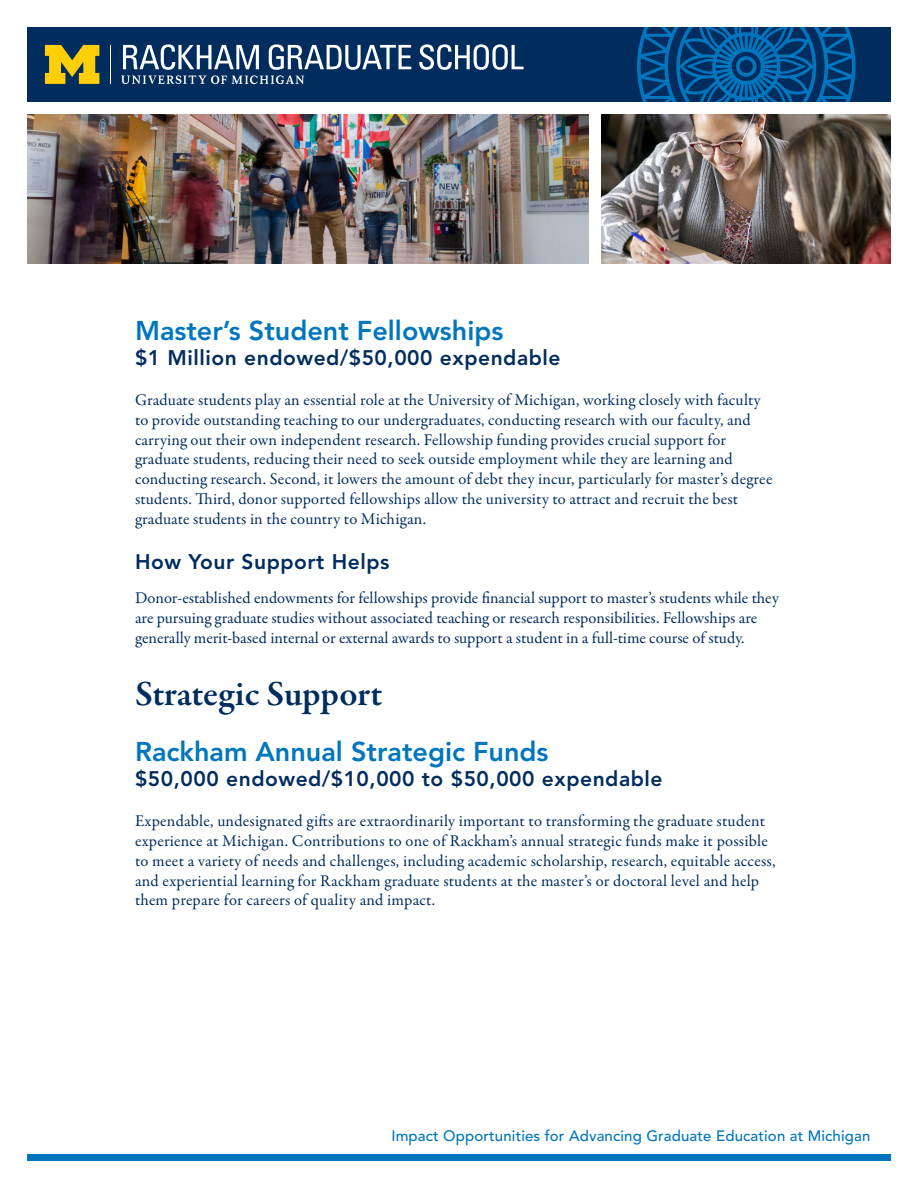
<style>
.page{position:relative;width:918px;height:1188px;background:#fff}
.page>*{position:absolute;margin:0;border:0;box-sizing:border-box;transform-origin:0 0}
.t1{font:600 36px "Garamond Premr Pro";letter-spacing:-.005em;color:#002d5e}
.t2{font:800 27px "Avenir LT Std";color:#0076be}
.t3{font:800 21px "Avenir LT Std";letter-spacing:.025em;color:#002d5e}
.t4{font:16.5px/19.8px "Garamond Premr Pro";letter-spacing:.01em;color:#002d5e}
.t5{font:500 15px "Avenir LT Std";letter-spacing:.01em;color:#0076be}
</style>
<div class="page">
<div style="left:27px;top:1155px;width:864px;height:6px;background:#0076be"></div>
<div style="left:27px;top:27px;width:864px;height:75px;background:#002d5e"></div>
<svg style="left:419px;top:44px;width:105px;height:26px"></svg>
<hr style="left:110px;top:45px;width:1px;height:39px;background:#fff">
<svg style="left:45px;top:45px;width:54px;height:39px"></svg>
<svg style="left:121px;top:44px;width:290px;height:40px"></svg>
<svg style="left:637px;top:27px;width:218px;height:75px"></svg>
<img style="left:27px;top:114px;width:562px;height:150px">
<img style="left:602px;top:114px;width:289px;height:150px">
<p class="t2" style="left:135px;top:315px;width:370px">Master’s Student Fellowships</p>
<p class="t3" style="left:135px;top:346px;width:427px">$1 Million endowed/$50,000 expendable</p>
<p class="t4" style="left:135px;top:390px;width:639px">Graduate students play an essential role at the University of Michigan, working closely with faculty to provide outstanding teaching to our undergraduates, conducting research with our faculty, and carrying out their own independent research. Fellowship funding provides crucial support for graduate students, reducing their need to seek outside employment while they are learning and conducting research. Second, it lowers the amount of debt they incur, particularly for master’s degree students. Third, donor supported fellowships allow the university to attract and recruit the best graduate students in the country to Michigan.</p>
<p class="t3" style="left:135px;top:550px;width:256px">How Your Support Helps</p>
<p class="t4" style="left:135px;top:589px;width:645px">Donor-established endowments for fellowships provide financial support to master’s students while they are pursuing graduate studies without associated teaching or research responsibilities. Fellowships are generally merit-based internal or external awards to support a student in a full-time course of study.</p>
<p class="t1" style="left:135px;top:672px;width:249px">Strategic Support</p>
<p class="t2" style="left:135px;top:736px;width:415px">Rackham Annual Strategic Funds</p>
<p class="t3" style="left:135px;top:767px;width:529px">$50,000 endowed/$10,000 to $50,000 expendable</p>
<p class="t4" style="left:135px;top:812px;width:642px">Expendable, undesignated gifts are extraordinarily important to transforming the graduate student experience at Michigan. Contributions to one of Rackham’s annual strategic funds make it possible to meet a variety of needs and challenges, including academic scholarship, research, equitable access, and experiential learning for Rackham graduate students at the master’s or doctoral level and help them prepare for careers of quality and impact.</p>
<p class="t5" style="left:391px;top:1127px;width:481px">Impact Opportunities for Advancing Graduate Education at Michigan</p>
</div>
